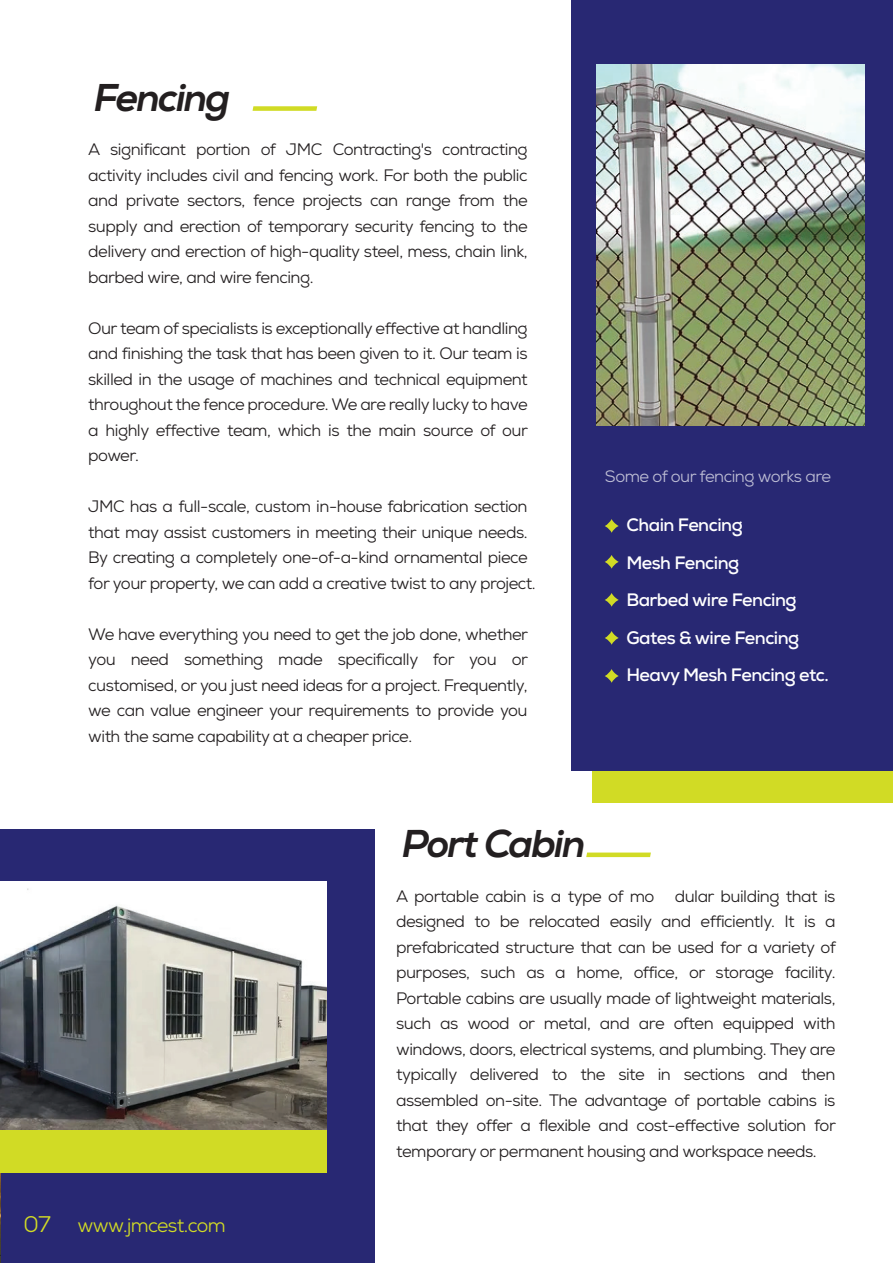
<style>
.page{position:relative;width:893px;height:1263px;background:#fff}
.page>*{position:absolute;margin:0;border:0;box-sizing:border-box;transform-origin:0 0}
.t1{font:italic 800 38.7px "Nexa";letter-spacing:-.05em;color:#231f20}
.t2{font:19.2px "Nexa";letter-spacing:-.03em;color:#d1db25}
.t3{font:700 18px/37.5px "Nexa";letter-spacing:-.03em;color:#fff}
.t4{font:16.5px/25.5px "Nexa";letter-spacing:-.03em;color:#231f20;text-align:justify}
.t5{font:16.5px "Nexa";letter-spacing:-.03em;color:#fff}
.s1{font-size:22.5px}
</style>
<div class="page">
<div style="left:0;top:829px;width:374px;height:434px;background:#282873"></div>
<svg style="left:253px;top:106px;width:64px;height:5px"></svg>
<svg style="left:586px;top:852px;width:65px;height:5px"></svg>
<div style="left:592px;top:364px;width:301px;height:438px;background:#d1db25"></div>
<div style="left:571px;top:0;width:322px;height:467px;background:#282873"></div>
<div style="left:571px;top:333px;width:322px;height:438px;background:#282873"></div>
<img style="left:0;top:927px;width:1px;height:336px">
<img style="left:596px;top:64px;width:269px;height:362px">
<svg style="left:605px;top:519px;width:14px;height:14px"></svg>
<svg style="left:605px;top:555px;width:14px;height:14px"></svg>
<svg style="left:605px;top:593px;width:14px;height:14px"></svg>
<svg style="left:605px;top:631px;width:14px;height:14px"></svg>
<svg style="left:605px;top:669px;width:14px;height:14px"></svg>
<img style="left:0;top:882px;width:327px;height:248px">
<div style="left:0;top:1130px;width:327px;height:43px;background:#d1db25"></div>
<h1 class="t1" style="left:94px;top:74px;width:138px">Fencing</h1>
<p class="t4" style="left:88px;top:137px;width:441px">A significant portion of JMC Contracting's contracting activity includes civil and fencing work. For both the public and private sectors, fence projects can range from the supply and erection of temporary security fencing to the delivery and erection of high-quality steel, mess, chain link, barbed wire, and wire fencing.</p>
<p class="t4" style="left:88px;top:315px;width:441px">Our team of specialists is exceptionally effective at handling and finishing the task that has been given to it. Our team is skilled in the usage of machines and technical equipment throughout the fence procedure. We are really lucky to have a highly effective team, which is the main source of our power.</p>
<p class="t4" style="left:88px;top:494px;width:449px;text-align:left">JMC has a full-scale, custom in-house fabrication section that may assist customers in meeting their unique needs.<br>By creating a completely one-of-a-kind ornamental piece for your property, we can add a creative twist to any project.</p>
<p class="t4" style="left:88px;top:621px;width:441px">We have everything you need to get the job done, whether you need something made specifically for you or customised, or you just need ideas for a project. Frequently, we can value engineer your requirements to provide you with the same capability at a cheaper price.</p>
<p class="t5" style="left:605px;top:465px;width:228px">Some of our fencing works are</p>
<p class="t3" style="left:626px;top:506px;width:204px">Chain Fencing<br>Mesh Fencing<br>Barbed wire Fencing<br>Gates &amp; wire Fencing<br>Heavy Mesh Fencing etc.</p>
<h1 class="t1" style="left:402px;top:820px;width:185px">Port Cabin</h1>
<p class="t2" style="left:24px;top:1213px;width:204px"><span class="s1">07</span> www.jmcest.com</p>
<p class="t4" style="left:396px;top:883px;width:441px">A portable cabin is a type of mo dular building that is designed to be relocated easily and efficiently. It is a prefabricated structure that can be used for a variety of purposes, such as a home, office, or storage facility.<br>Portable cabins are usually made of lightweight materials, such as wood or metal, and are often equipped with windows, doors, electrical systems, and plumbing. They are typically delivered to the site in sections and then assembled on-site. The advantage of portable cabins is that they offer a flexible and cost-effective solution for temporary or permanent housing and workspace needs.</p>
</div>
